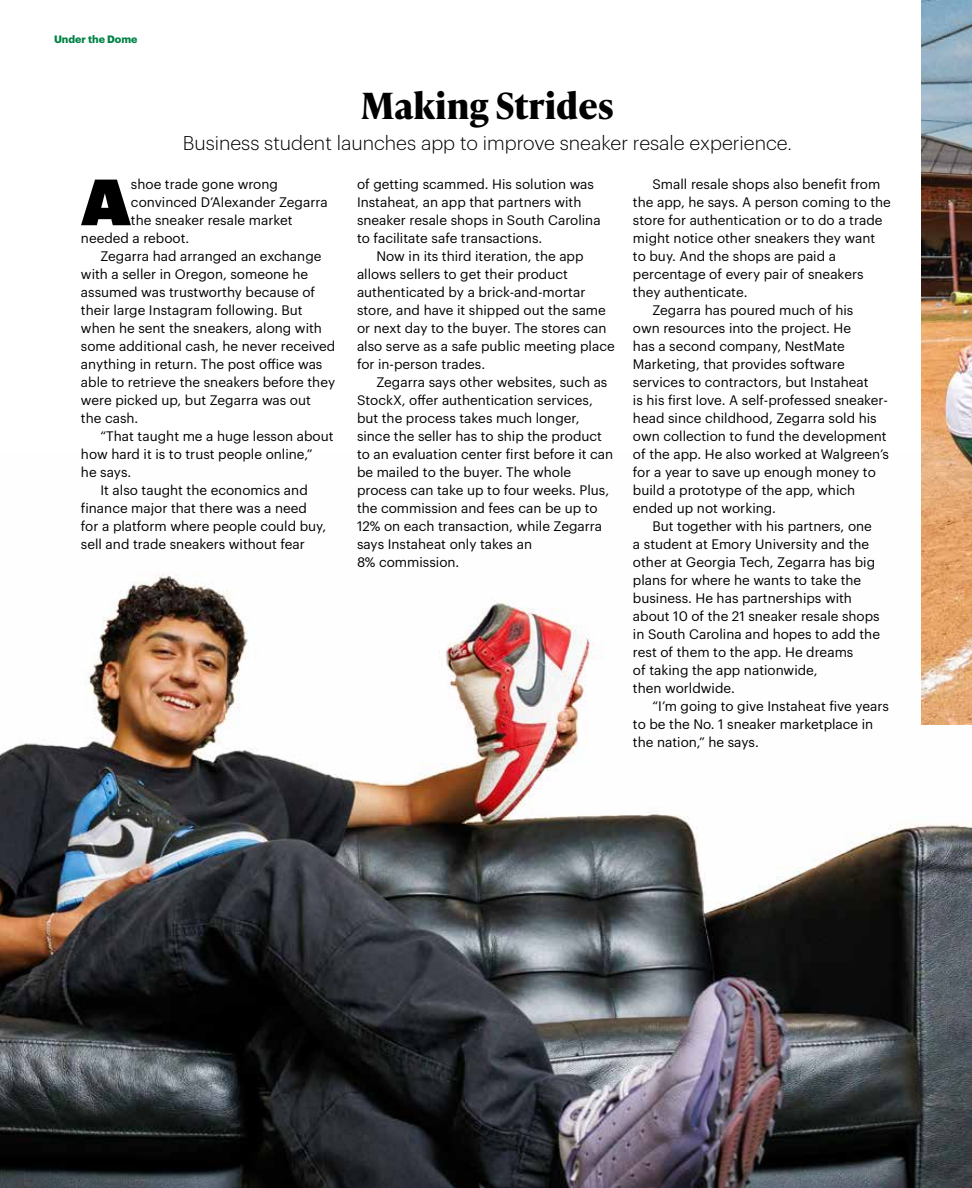
<style>
.page{position:relative;width:972px;height:1188px;background:#fff}
.page>*{position:absolute;margin:0;border:0;box-sizing:border-box;transform-origin:0 0}
.t1{font:63.9px "Graphik Super";color:#000}
.t2{font:700 36px "Ivy Presto Text";color:#000}
.t3{font:300 19.5px "Graphik";color:#000}
.t4{font:13.5px/18px "Graphik";color:#000}
.t5{font:700 10.5px "Graphik";color:#008345}
</style>
<div class="page">
<img style="left:0;top:573px;width:972px;height:615px">
<img style="left:921px;top:0;width:51px;height:725px">
<p class="t5" style="left:54px;top:31px;width:85px">Under the Dome</p>
<h2 class="t2" style="left:361px;top:79px;width:255px">Making Strides</h2>
<h3 class="t3" style="left:183px;top:129px;width:611px">Business student launches app to improve sneaker resale experience.</h3>
<h1 class="t1" style="left:81px;top:152px;width:52px">A</h1>
<p class="t4" style="left:131px;top:174px;width:148px">shoe trade gone wrong</p>
<p class="t4" style="left:131px;top:192px;width:198px">convinced D’Alexander Zegarra</p>
<p class="t4" style="left:131px;top:210px;width:163px">the sneaker resale market</p>
<p class="t4" style="left:81px;top:228px;width:110px">needed a reboot.</p>
<p class="t4" style="left:100px;top:246px;width:222px">Zegarra had arranged an exchange</p>
<p class="t4" style="left:81px;top:264px;width:229px">with a seller in Oregon, someone he</p>
<p class="t4" style="left:81px;top:282px;width:236px">assumed was trustworthy because of</p>
<p class="t4" style="left:81px;top:300px;width:223px">their large Instagram following. But</p>
<p class="t4" style="left:81px;top:318px;width:242px">when he sent the sneakers, along with</p>
<p class="t4" style="left:81px;top:336px;width:256px">some additional cash, he never received</p>
<p class="t4" style="left:81px;top:354px;width:243px">anything in return. The post office was</p>
<p class="t4" style="left:81px;top:372px;width:256px">able to retrieve the sneakers before they</p>
<p class="t4" style="left:81px;top:390px;width:231px">were picked up, but Zegarra was out</p>
<p class="t4" style="left:81px;top:408px;width:59px">the cash.</p>
<p class="t4" style="left:100px;top:426px;width:235px">“That taught me a huge lesson about</p>
<p class="t4" style="left:81px;top:444px;width:233px">how hard it is to trust people online,”</p>
<p class="t4" style="left:81px;top:462px;width:52px">he says.</p>
<p class="t4" style="left:100px;top:480px;width:209px">It also taught the economics and</p>
<p class="t4" style="left:81px;top:498px;width:227px">finance major that there was a need</p>
<p class="t4" style="left:81px;top:516px;width:247px">for a platform where people could buy,</p>
<p class="t4" style="left:81px;top:534px;width:225px">sell and trade sneakers without fear</p>
<p class="t4" style="left:357px;top:174px;width:245px">of getting scammed. His solution was Instaheat, an app that partners with sneaker resale shops in South Carolina to facilitate safe transactions.</p>
<p class="t4" style="left:357px;top:246px;width:259px;text-indent:19px">Now in its third iteration, the app allows sellers to get their product authenticated by a brick-and-mortar store, and have it shipped out the same or next day to the buyer. The stores can also serve as a safe public meeting place for in-person trades.</p>
<p class="t4" style="left:357px;top:372px;width:258px;text-indent:19px">Zegarra says other websites, such as StockX, offer authentication services, but the process takes much longer, since the seller has to ship the product to an evaluation center first before it can be mailed to the buyer. The whole process can take up to four weeks. Plus, the commission and fees can be up to 12% on each transaction, while Zegarra says Instaheat only takes an<br>8% commission.</p>
<p class="t4" style="left:652px;top:174px;width:229px">Small resale shops also benefit from</p>
<p class="t4" style="left:633px;top:192px;width:259px">the app, he says. A person coming to the</p>
<p class="t4" style="left:633px;top:210px;width:251px">store for authentication or to do a trade</p>
<p class="t4" style="left:633px;top:228px;width:244px">might notice other sneakers they want</p>
<p class="t4" style="left:633px;top:246px;width:205px">to buy. And the shops are paid a</p>
<p class="t4" style="left:633px;top:264px;width:232px">percentage of every pair of sneakers</p>
<p class="t4" style="left:633px;top:282px;width:116px">they authenticate.</p>
<p class="t4" style="left:652px;top:300px;width:202px">Zegarra has poured much of his</p>
<p class="t4" style="left:633px;top:318px;width:220px">own resources into the project. He</p>
<p class="t4" style="left:633px;top:336px;width:213px">has a second company, NestMate</p>
<p class="t4" style="left:633px;top:354px;width:213px">Marketing, that provides software</p>
<p class="t4" style="left:633px;top:372px;width:237px">services to contractors, but Instaheat</p>
<p class="t4" style="left:633px;top:390px;width:257px">is his first love. A self-professed sneaker-</p>
<p class="t4" style="left:633px;top:408px;width:245px">head since childhood, Zegarra sold his</p>
<p class="t4" style="left:633px;top:426px;width:255px">own collection to fund the development</p>
<p class="t4" style="left:633px;top:444px;width:257px">of the app. He also worked at Walgreen’s</p>
<p class="t4" style="left:633px;top:462px;width:244px">for a year to save up enough money to</p>
<p class="t4" style="left:633px;top:480px;width:224px">build a prototype of the app, which</p>
<p class="t4" style="left:633px;top:498px;width:145px">ended up not working.</p>
<p class="t4" style="left:652px;top:516px;width:221px">But together with his partners, one</p>
<p class="t4" style="left:633px;top:534px;width:238px">a student at Emory University and the</p>
<p class="t4" style="left:633px;top:552px;width:244px">other at Georgia Tech, Zegarra has big</p>
<p class="t4" style="left:633px;top:570px;width:230px">plans for where he wants to take the</p>
<p class="t4" style="left:633px;top:588px;width:221px">business. He has partnerships with</p>
<p class="t4" style="left:633px;top:606px;width:248px">about 10 of the 21 sneaker resale shops</p>
<p class="t4" style="left:633px;top:624px;width:249px">in South Carolina and hopes to add the</p>
<p class="t4" style="left:633px;top:642px;width:222px">rest of them to the app. He dreams</p>
<p class="t4" style="left:633px;top:660px;width:186px">of taking the app nationwide,</p>
<p class="t4" style="left:633px;top:678px;width:103px">then worldwide.</p>
<p class="t4" style="left:652px;top:696px;width:238px">“I’m going to give Instaheat five years</p>
<p class="t4" style="left:633px;top:714px;width:242px">to be the No. 1 sneaker marketplace in</p>
<p class="t4" style="left:633px;top:732px;width:127px">the nation,” he says.</p>
</div>
